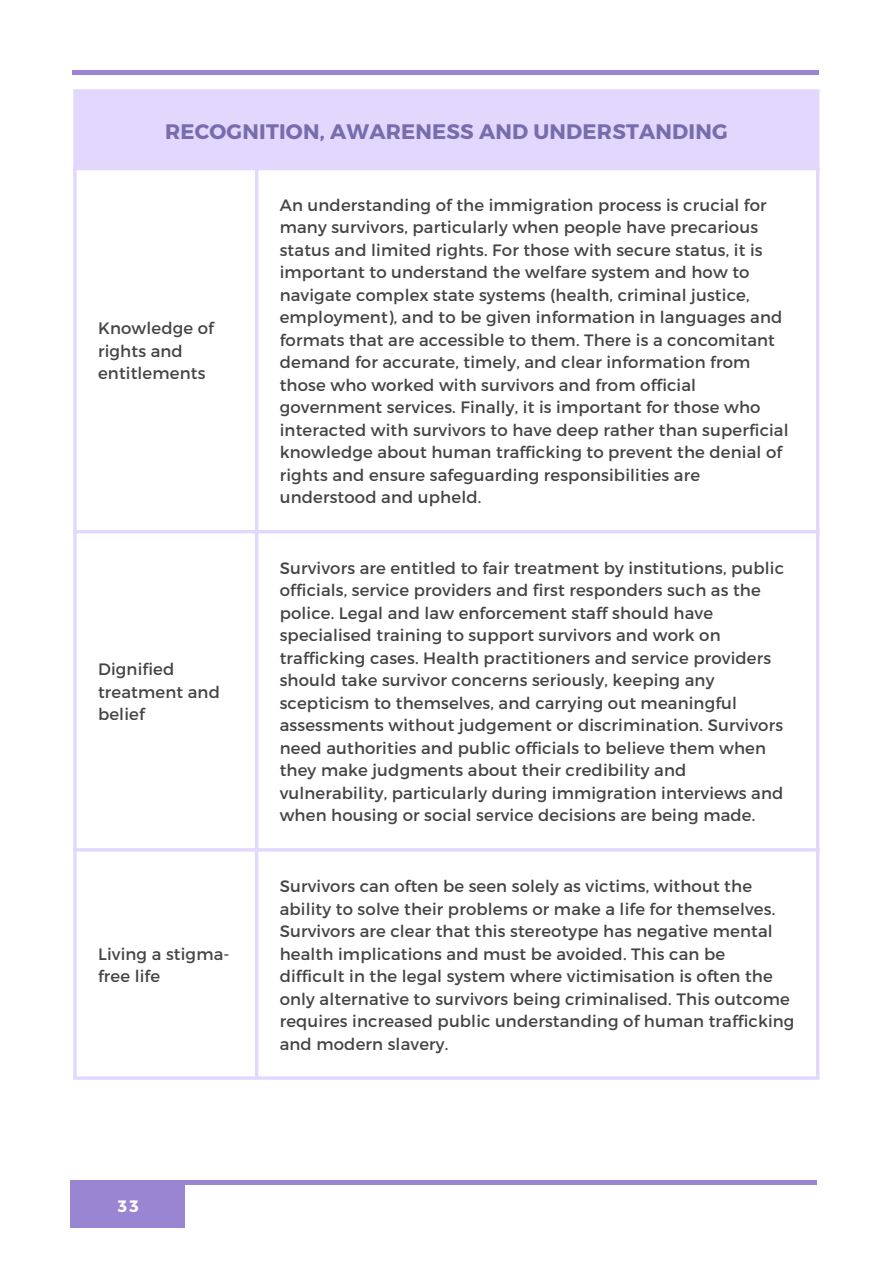
<style>
.page{position:relative;width:893px;height:1264px;background:#fff}
.page>*{position:absolute;margin:0;border:0;box-sizing:border-box;transform-origin:0 0}
.t1{font:700 21px "Montserrat";letter-spacing:.01em;color:#776dad}
.t2{font:16.5px/22.5px "Montserrat";letter-spacing:.01em;color:#444}
.t3{font:700 16.5px "Montserrat";color:#fff}
</style>
<div class="page">
<hr style="left:72px;top:71px;width:747px;height:3px;background:#9a85d3">
<div style="left:70px;top:1181px;width:115px;height:46px;background:#9a85d3"></div>
<hr style="left:70px;top:1180px;width:746px;height:4px;background:#9a85d3">
<div style="left:75px;top:91px;width:742px;height:78px;background:#e2d8fd"></div>
<hr style="left:73px;top:93px;width:4px;height:983px;background:#e2d8fd">
<hr style="left:255px;top:170px;width:3px;height:906px;background:#e2d8fd">
<hr style="left:816px;top:93px;width:3px;height:983px;background:#e2d8fd">
<hr style="left:73px;top:89px;width:746px;height:4px;background:#e2d8fd">
<hr style="left:73px;top:167px;width:746px;height:3px;background:#e2d8fd">
<hr style="left:73px;top:530px;width:746px;height:3px;background:#e2d8fd">
<hr style="left:73px;top:848px;width:746px;height:3px;background:#e2d8fd">
<hr style="left:73px;top:1076px;width:746px;height:3px;background:#e2d8fd">
<p class="t1" style="left:165px;top:118px;width:564px">RECOGNITION, AWARENESS AND UNDERSTANDING</p>
<p class="t2" style="left:98px;top:316px;width:117px">Knowledge of rights and entitlements</p>
<p class="t2" style="left:98px;top:657px;width:123px">Dignified treatment and belief</p>
<p class="t2" style="left:98px;top:941px;width:133px">Living a stigma&shy;free life</p>
<p class="t2" style="left:280px;top:193px;width:510px">An understanding of the immigration process is crucial for many survivors, particularly when people have precarious status and limited rights. For those with secure status, it is important to understand the welfare system and how to navigate complex state systems (health, criminal justice, employment), and to be given information in languages and formats that are accessible to them. There is a concomitant demand for accurate, timely, and clear information from those who worked with survivors and from official government services. Finally, it is important for those who interacted with survivors to have deep rather than superficial knowledge about human trafficking to prevent the denial of rights and ensure safeguarding responsibilities are understood and upheld.</p>
<p class="t2" style="left:280px;top:556px;width:505px">Survivors are entitled to fair treatment by institutions, public officials, service providers and first responders such as the police. Legal and law enforcement staff should have specialised training to support survivors and work on trafficking cases. Health practitioners and service providers should take survivor concerns seriously, keeping any scepticism to themselves, and carrying out meaningful assessments without judgement or discrimination. Survivors need authorities and public officials to believe them when they make judgments about their credibility and vulnerability, particularly during immigration interviews and when housing or social service decisions are being made.</p>
<p class="t2" style="left:280px;top:874px;width:516px">Survivors can often be seen solely as victims, without the ability to solve their problems or make a life for themselves.<br>Survivors are clear that this stereotype has negative mental health implications and must be avoided. This can be<br>difficult in the legal system where victimisation is often the only alternative to survivors being criminalised. This outcome requires increased public understanding of human trafficking and modern slavery.</p>
<p class="t3" style="left:118px;top:1195px;width:22px">33</p>
</div>
